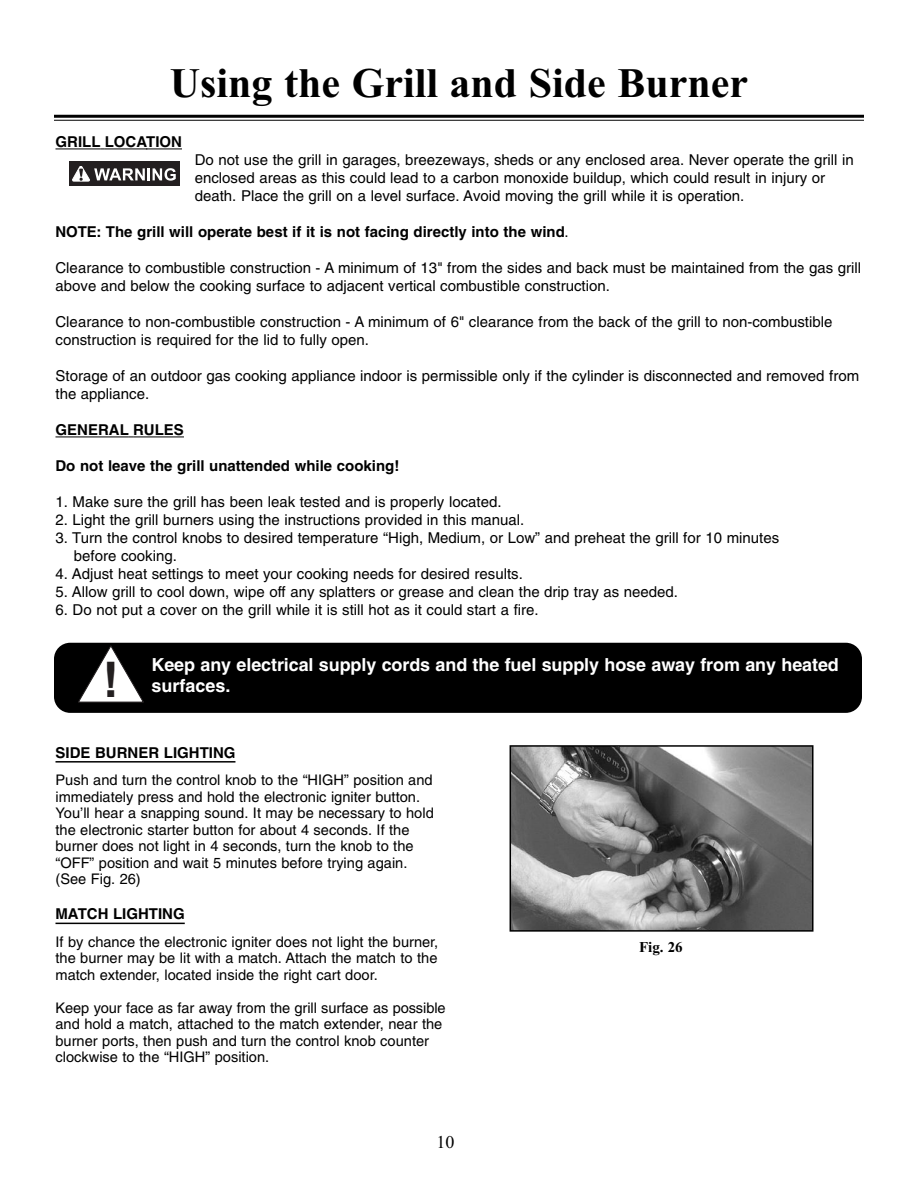
<style>
.page{position:relative;width:918px;height:1188px;background:#fff}
.page>*{position:absolute;margin:0;border:0;box-sizing:border-box;transform-origin:0 0}
.t1{font:700 49.2px "Arial";color:#231f20}
.t2{font:700 42px "Times New Roman";color:#000}
.t3{font:700 18px "Helvetica";letter-spacing:-.005em;color:#fff}
.t4{font:18px "Times New Roman";color:#000}
.t5{font:15px/18px "Helvetica";color:#000}
.t6{font:700 15px "Helvetica";color:#000}
.t7{font:700 15px "Times New Roman";color:#000}
.t8{font:14.7px/16.5px "Helvetica";color:#000}
.s1{font-weight:400}
</style>
<div class="page">
<hr style="left:56px;top:149px;width:44px;height:1px;background:#000">
<hr style="left:105px;top:149px;width:42px;height:1px;background:#000">
<hr style="left:146px;top:149px;width:36px;height:1px;background:#000">
<hr style="left:56px;top:437px;width:73px;height:1px;background:#000">
<hr style="left:133px;top:437px;width:51px;height:1px;background:#000">
<div style="left:54px;top:643px;width:808px;height:70px;background:#000;border-radius:16px"></div>
<svg style="left:78px;top:645px;width:66px;height:58px"></svg>
<div style="left:69px;top:161px;width:110px;height:25px;background:#231f20"></div>
<svg style="left:72px;top:166px;width:104px;height:16px"></svg>
<hr style="left:54px;top:115px;width:810px;height:3px;background:#000">
<hr style="left:54px;top:120px;width:810px;height:1px;background:#000">
<hr style="left:56px;top:761px;width:179px;height:2px;background:#000">
<hr style="left:56px;top:923px;width:129px;height:1px;background:#000">
<img style="left:513px;top:748px;width:298px;height:181px">
<div style="left:510px;top:745px;width:304px;height:187px;border:2px solid #000"></div>
<h2 class="t2" style="left:170px;top:58px;width:580px">Using the Grill and Side Burner</h2>
<p class="t6" style="left:56px;top:136px;width:128px">GRILL LOCATION</p>
<p class="t5" style="left:195px;top:153px;width:661px">Do not use the grill in garages, breezeways, sheds or any enclosed area. Never operate the grill in enclosed areas as this could lead to a carbon monoxide buildup, which could result in injury or death. Place the grill on a level surface. Avoid moving the grill while it is operation.</p>
<p class="t6" style="left:56px;top:226px;width:515px">NOTE: The grill will operate best if it is not facing directly into the wind<span class="s1">.</span></p>
<p class="t5" style="left:56px;top:261px;width:807px">Clearance to combustible construction - A minimum of 13" from the sides and back must be maintained from the gas grill above and below the cooking surface to adjacent vertical combustible construction.</p>
<p class="t5" style="left:56px;top:315px;width:778px">Clearance to non-combustible construction - A minimum of 6" clearance from the back of the grill to non-combustible construction is required for the lid to fully open.</p>
<p class="t5" style="left:56px;top:369px;width:805px">Storage of an outdoor gas cooking appliance indoor is permissible only if the cylinder is disconnected and removed from the appliance.</p>
<p class="t6" style="left:56px;top:424px;width:130px">GENERAL RULES</p>
<p class="t6" style="left:56px;top:460px;width:345px">Do not leave the grill unattended while cooking!</p>
<p class="t5" style="left:56px;top:495px;width:448px">1. Make sure the grill has been leak tested and is properly located.</p>
<p class="t5" style="left:56px;top:513px;width:470px">2. Light the grill burners using the instructions provided in this manual.</p>
<p class="t5" style="left:74px;top:531px;width:707px;text-indent:-18px">3. Turn the control knobs to desired temperature “High, Medium, or Low” and preheat the grill for 10 minutes before cooking.</p>
<p class="t5" style="left:56px;top:567px;width:469px">4. Adjust heat settings to meet your cooking needs for desired results.</p>
<p class="t5" style="left:56px;top:585px;width:624px">5. Allow grill to cool down, wipe off any splatters or grease and clean the drip tray as needed.</p>
<p class="t5" style="left:56px;top:603px;width:485px">6. Do not put a cover on the grill while it is still hot as it could start a fire.</p>
<h1 class="t1" style="left:103px;top:651px;width:18px">!</h1>
<p class="t3" style="left:152px;top:657px;width:689px">Keep any electrical supply cords and the fuel supply hose away from any heated</p>
<p class="t3" style="left:152px;top:679px;width:81px">surfaces.</p>
<p class="t6" style="left:56px;top:747px;width:182px">SIDE BURNER LIGHTING</p>
<p class="t8" style="left:56px;top:773px;width:380px">Push and turn the control knob to the “HIGH” position and immediately press and hold the electronic igniter button.<br>You’ll hear a snapping sound. It may be necessary to hold the electronic starter button for about 4 seconds. If the burner does not light in 4 seconds, turn the knob to the “OFF” position and wait 5 minutes before trying again. (See Fig. 26)</p>
<p class="t6" style="left:56px;top:908px;width:131px">MATCH LIGHTING</p>
<p class="t8" style="left:56px;top:935px;width:384px;text-align:justify">If by chance the electronic igniter does not light the burner, the burner may be lit with a match. Attach the match to the match extender, located inside the right cart door.</p>
<p class="t8" style="left:55px;top:1001px;width:392px">Keep your face as far away from the grill surface as possible and hold a match, attached to the match extender, near the burner ports, then push and turn the control knob counter clockwise to the “HIGH” position.</p>
<p class="t4" style="left:436px;top:1131px;width:19px">10</p>
<p class="t7" style="left:639px;top:938px;width:45px">Fig. 26</p>
</div>
